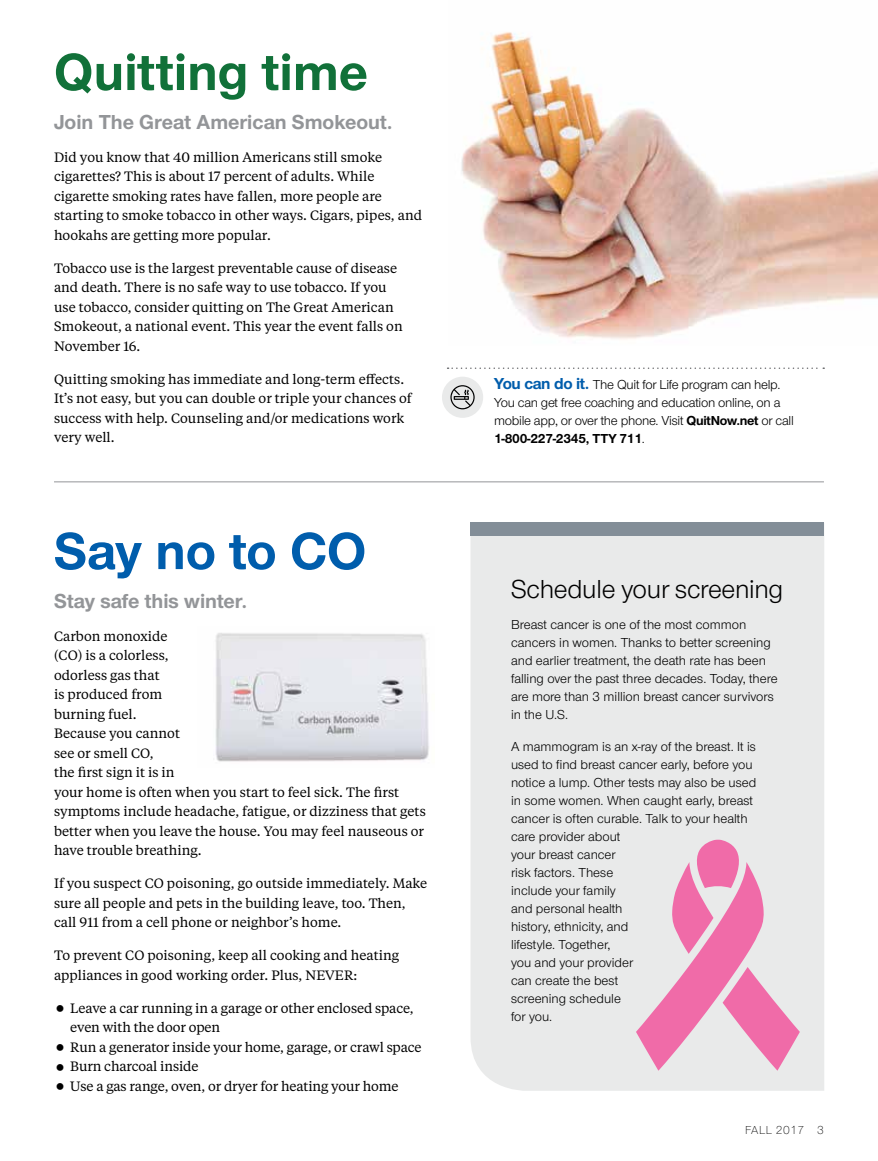
<style>
.page{position:relative;width:878px;height:1161px;background:#fff}
.page>*{position:absolute;margin:0;border:0;box-sizing:border-box;transform-origin:0 0}
.t1{font:700 54px "UHC Sans";color:#117139}
.t2{font:700 54px "UHC Sans";color:#005dac}
.t3{font:27px "UHC Sans";letter-spacing:-.01em;color:#000}
.t4{font:700 21px "UHC Sans";color:#939598}
.t5{font:13.5px/19.5px "UHC Serif Text";color:#000}
.t6{font:13.5px/18px "UHC Sans";color:#000}
.t7{font:13.5px/18px "UHC Sans";letter-spacing:-.02em;color:#000}
.t8{font:300 12px "UHC Sans";letter-spacing:.04em;color:#000}
.s1{font-weight:700;font-size:16.5px;color:#005dac}
.s2{font-weight:700}
</style>
<div class="page">
<img style="left:461px;top:32px;width:417px;height:308px">
<svg style="left:447px;top:367px;width:377px;height:2px"></svg>
<div style="left:442px;top:377px;width:41px;height:41px;background:#e9eaea;border-radius:50%"></div>
<svg style="left:450px;top:385px;width:24px;height:24px"></svg>
<hr style="left:54px;top:481px;width:770px;height:1px;background:#939598">
<div style="left:470px;top:536px;width:354px;height:555px;background:#e9eaea"></div>
<div style="left:470px;top:523px;width:354px;height:13px;background:#838e98"></div>
<svg style="left:636px;top:840px;width:163px;height:231px;background:#ebb6cf"></svg>
<img style="left:215px;top:633px;width:214px;height:129px">
<h1 class="t1" style="left:54px;top:36px;width:315px">Quitting time</h1>
<h3 class="t4" style="left:54px;top:108px;width:340px">Join The Great American Smokeout.</h3>
<p class="t5" style="left:54px;top:147px;width:369px">Did you know that 40 million Americans still smoke cigarettes? This is about 17 percent of adults. While cigarette smoking rates have fallen, more people are starting to smoke tobacco in other ways. Cigars, pipes, and hookahs are getting more popular.</p>
<p class="t5" style="left:54px;top:258px;width:350px">Tobacco use is the largest preventable cause of disease and death. There is no safe way to use tobacco. If you use tobacco, consider quitting on The Great American Smokeout, a national event. This year the event falls on November 16.</p>
<p class="t5" style="left:54px;top:369px;width:359px">Quitting smoking has immediate and long-term effects.<br>It’s not easy, but you can double or triple your chances of success with help. Counseling and/or medications work very well.</p>
<h1 class="t2" style="left:54px;top:515px;width:314px">Say no to CO</h1>
<h3 class="t4" style="left:54px;top:587px;width:195px">Stay safe this winter.</h3>
<p class="t5" style="left:54px;top:626px;width:373px">Carbon monoxide<br>(CO) is a colorless,<br>odorless gas that<br>is produced from<br>burning fuel.<br>Because you cannot<br>see or smell CO,<br>the first sign it is in<br>your home is often when you start to feel sick. The first symptoms include headache, fatigue, or dizziness that gets better when you leave the house. You may feel nauseous or have trouble breathing.</p>
<p class="t5" style="left:54px;top:873px;width:375px">If you suspect CO poisoning, go outside immediately. Make sure all people and pets in the building leave, too. Then, call 911 from a cell phone or neighbor’s home.</p>
<p class="t5" style="left:54px;top:945px;width:347px">To prevent CO poisoning, keep all cooking and heating appliances in good working order. Plus, NEVER:</p>
<p class="t5" style="left:70px;top:998px;width:353px">Leave a car running in a garage or other enclosed space, even with the door open<br>Run a generator inside your home, garage, or crawl space Burn charcoal inside<br>Use a gas range, oven, or dryer for heating your home</p>
<p class="t7" style="left:494px;top:375px;width:301px"><span class="s1">You can do it.</span> The Quit for Life program can help.<br>You can get free coaching and education online, on a mobile app, or over the phone. Visit <span class="s2">QuitNow.net</span> or call <span class="s2">1-800-227-2345, TTY 711</span>.</p>
<h2 class="t3" style="left:511px;top:571px;width:274px">Schedule your screening</h2>
<p class="t6" style="left:511px;top:615px;width:268px">Breast cancer is one of the most common cancers in women. Thanks to better screening and earlier treatment, the death rate has been falling over the past three decades. Today, there are more than 3 million breast cancer survivors in the U.S.</p>
<p class="t6" style="left:511px;top:737px;width:247px">A mammogram is an x-ray of the breast. It is used to find breast cancer early, before you notice a lump. Other tests may also be used in some women. When caught early, breast cancer is often curable. Talk to your health care provider about<br>your breast cancer<br>risk factors. These<br>include your family<br>and personal health<br>history, ethnicity, and<br>lifestyle. Together,<br>you and your provider<br>can create the best<br>screening schedule<br>for you.</p>
<p class="t8" style="left:745px;top:1122px;width:80px">FALL 2017 3</p>
</div>
